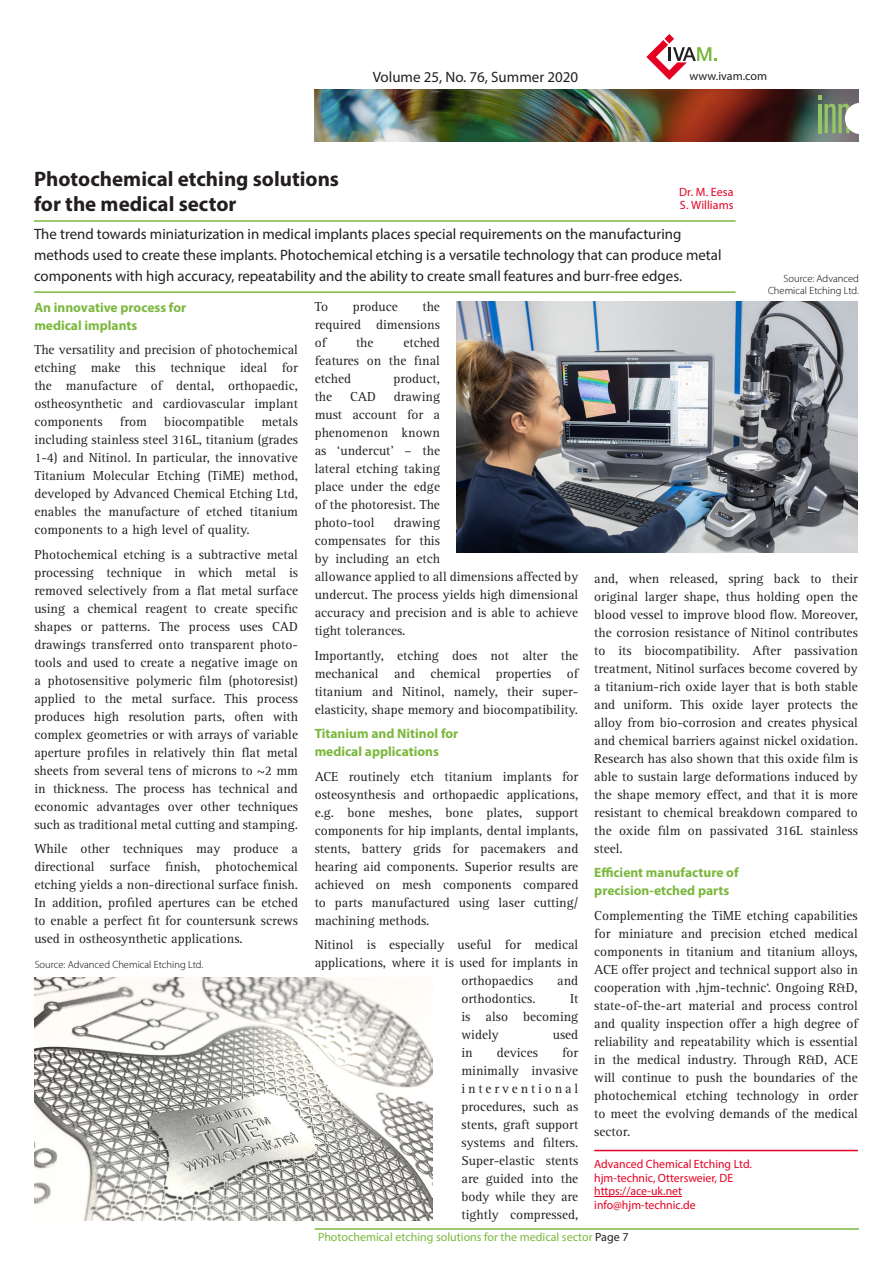
<style>
.page{position:relative;width:893px;height:1263px;background:#fff}
.page>*{position:absolute;margin:0;border:0;box-sizing:border-box;transform-origin:0 0}
._1_headline{font:700 21px/25.5px "Myriad Pro";color:#231f20}
._2_einleitung{font:15px/21px "Myriad Pro";color:#231f20}
.titel_ausgabe{font:15px "Myriad Pro";color:#231f20}
._4_1_fliesstext_bloc{font:13.5px/18px "Agfa Rotis Serif";color:#231f20;text-align:justify}
._4_1_fliesstext_bloc-2{font:700 13.5px/18px "Myriad Pro";color:#7bb83e}
._4_4_autor_firma{font:12px/13.5px "Myriad Pro";color:#e50023}
.t1{font:12px "Myriad Pro";color:#7bb83e}
._4_3_autor_name{font:12px/13.5px "Myriad Pro";letter-spacing:.005em;color:#e50023}
.t2{font:12px "Myriad Pro";color:#231f20}
._7_bildunterschrift{font:300 10.5px/12px "Myriad Pro";color:#000001;text-align:right}
.s1{color:#231f20}
</style>
<div class="page">
<img style="left:315px;top:89px;width:544px;height:53px">
<hr style="left:315px;top:1228px;width:544px;height:2px;background:#7bb83e">
<svg style="left:819px;top:96px;width:40px;height:38px"></svg>
<svg style="left:646px;top:34px;width:70px;height:46px"></svg>
<hr style="left:34px;top:220px;width:702px;height:2px;background:#7bb83e">
<hr style="left:34px;top:291px;width:702px;height:2px;background:#7bb83e">
<hr style="left:594px;top:1150px;width:264px;height:1px;background:#e50023">
<hr style="left:594px;top:1196px;width:88px;height:1px;background:#e50023">
<img style="left:34px;top:978px;width:398px;height:243px">
<img style="left:456px;top:302px;width:402px;height:251px">
<p class="titel_ausgabe" style="left:373px;top:68px;width:207px">Volume 25, No. 76, Summer 2020</p>
<p class="t2" style="left:690px;top:68px;width:79px">www.ivam.com</p>
<p class="_1_headline" style="left:34px;top:165px;width:307px">Photochemical etching solutions for the medical sector</p>
<p class="_2_einleitung" style="left:34px;top:223px;width:689px">The trend towards miniaturization in medical implants places special requirements on the manufacturing methods used to create these implants. Photochemical etching is a versatile technology that can produce metal components with high accuracy, repeatability and the ability to create small features and burr-free edges.</p>
<p class="_4_1_fliesstext_bloc-2" style="left:34px;top:298px;width:153px">An innovative process for medical implants</p>
<p class="_4_1_fliesstext_bloc" style="left:34px;top:341px;width:265px">The versatility and precision of photochemical etching make this technique ideal for the manufacture of dental, orthopaedic, ostheosynthetic and cardiovascular implant components</p>
<p class="_4_3_autor_name" style="left:679px;top:185px;width:56px">Dr. M. Eesa<br>S. Williams</p>
<p class="_7_bildunterschrift" style="left:768px;top:272px;width:92px">Source: Advanced<br>Chemical Etching Ltd.</p>
<p class="_4_1_fliesstext_bloc" style="left:315px;top:298px;width:15px">To</p>
<p class="_4_1_fliesstext_bloc" style="left:353px;top:298px;width:47px">produce</p>
<p class="_4_1_fliesstext_bloc" style="left:315px;top:298px;width:127px;text-indent:108px">the required dimensions of</p>
<p class="_4_1_fliesstext_bloc" style="left:315px;top:334px;width:127px;text-indent:89px">etched features on the final etched</p>
<p class="_4_1_fliesstext_bloc" style="left:356px;top:334px;width:19px">the</p>
<p class="_4_1_fliesstext_bloc" style="left:393px;top:370px;width:48px">product,</p>
<p class="_4_1_fliesstext_bloc" style="left:315px;top:388px;width:127px;text-indent:79px">drawing must account for a phenomenon known as ‘undercut’ – the lateral etching taking place under the edge of the photoresist. The photo-tool</p>
<p class="_4_1_fliesstext_bloc" style="left:315px;top:388px;width:19px">the</p>
<p class="_4_1_fliesstext_bloc" style="left:350px;top:388px;width:27px">CAD</p>
<p class="_4_1_fliesstext_bloc" style="left:34px;top:413px;width:265px;text-indent:227px">metals including stainless steel 316L, titanium (grades 1-4) and Nitinol. In particular, the innovative Titanium Molecular Etching (TiME) method, developed by Advanced Chemical Etching Ltd, enables the manufacture of etched titanium components to a high level of quality.</p>
<p class="_4_1_fliesstext_bloc" style="left:34px;top:546px;width:265px">Photochemical etching is a subtractive metal processing technique in which metal is removed selectively from a flat metal surface using a chemical reagent to create specific shapes or patterns. The process uses CAD drawings transferred onto transparent photo&shy;tools and used to create a negative image on a photosensitive polymeric film (photoresist) applied to the metal surface. This process produces high resolution parts, often with complex geometries or with arrays of variable aperture profiles in relatively thin flat metal sheets from several tens of microns to ~2 mm in thickness. The process has technical and economic advantages over other techniques such as traditional metal cutting and stamping.</p>
<p class="_4_1_fliesstext_bloc" style="left:34px;top:840px;width:265px">While other techniques may produce a directional surface finish, photochemical etching yields a non-directional surface finish.<br>In addition, profiled apertures can be etched to enable a perfect fit for countersunk screws used in ostheosynthetic applications.</p>
<p class="_4_1_fliesstext_bloc" style="left:120px;top:413px;width:29px">from</p>
<p class="_4_1_fliesstext_bloc" style="left:164px;top:413px;width:81px">biocompatible</p>
<p class="_4_1_fliesstext_bloc" style="left:315px;top:514px;width:265px;text-align:left;text-indent:79px">drawing<br>compensates for this<br>by including an etch<br>allowance applied to all dimensions affected by undercut. The process yields high dimensional accuracy and precision and is able to achieve tight tolerances.</p>
<p class="_4_1_fliesstext_bloc" style="left:315px;top:647px;width:265px">Importantly, etching does not alter the mechanical and chemical properties of titanium and Nitinol, namely, their super&shy;elasticity, shape memory and biocompatibility.</p>
<p class="_4_1_fliesstext_bloc-2" style="left:315px;top:724px;width:145px">Titanium and Nitinol for medical applications</p>
<p class="_4_1_fliesstext_bloc" style="left:315px;top:767px;width:265px">ACE routinely etch titanium implants for osteosynthesis and orthopaedic applications, e.g. bone meshes, bone plates, support components for hip implants, dental implants, stents, battery grids for pacemakers and hearing aid components. Superior results are achieved on mesh components compared to parts manufactured using laser cutting/ machining methods.</p>
<p class="_4_1_fliesstext_bloc" style="left:315px;top:936px;width:265px">Nitinol is especially useful for medical</p>
<p class="_4_1_fliesstext_bloc" style="left:315px;top:954px;width:265px">applications, where it is used for implants in</p>
<p class="_4_1_fliesstext_bloc" style="left:461px;top:972px;width:73px">orthopaedics</p>
<p class="_4_1_fliesstext_bloc" style="left:557px;top:972px;width:23px">and</p>
<p class="_4_1_fliesstext_bloc" style="left:461px;top:990px;width:76px">orthodontics.</p>
<p class="_4_1_fliesstext_bloc" style="left:594px;top:570px;width:265px">and, when released, spring back to their original larger shape, thus holding open the blood vessel to improve blood flow. Moreover, the corrosion resistance of Nitinol contributes to its biocompatibility. After passivation treatment, Nitinol surfaces become covered by a titanium-rich oxide layer that is both stable and uniform. This oxide layer protects the alloy from bio-corrosion and creates physical and chemical barriers against nickel oxidation.<br>Research has also shown that this oxide film is able to sustain large deformations induced by the shape memory effect, and that it is more resistant to chemical breakdown compared to the oxide film on passivated 316L stainless steel.</p>
<p class="_4_1_fliesstext_bloc-2" style="left:594px;top:863px;width:146px">Efficient manufacture of precision-etched parts</p>
<p class="_4_1_fliesstext_bloc" style="left:594px;top:906px;width:265px">Complementing the TiME etching capabilities for miniature and precision etched medical components in titanium and titanium alloys, ACE offer project and technical support also in cooperation with ‚hjm-technic‘. Ongoing R&amp;D, state-of-the-art material and process control and quality inspection offer a high degree of reliability and repeatability which is essential in the medical industry. Through R&amp;D, ACE will continue to push the boundaries of the photochemical etching technology in order to meet the evolving demands of the medical sector.</p>
<p class="_4_4_autor_firma" style="left:594px;top:1157px;width:159px">Advanced Chemical Etching Ltd. hjm-technic, Ottersweier, DE https://ace-uk.net info@hjm-technic.de</p>
<p class="_7_bildunterschrift" style="left:35px;top:958px;width:170px">Source: Advanced Chemical Etching Ltd.</p>
<p class="_4_1_fliesstext_bloc" style="left:461px;top:990px;width:118px;text-indent:109px">It is also becoming widely</p>
<p class="_4_1_fliesstext_bloc" style="left:553px;top:1026px;width:27px">used</p>
<p class="_4_1_fliesstext_bloc" style="left:461px;top:1044px;width:118px;text-indent:101px">for minimally invasive interventional procedures, such as stents, graft support systems and filters.<br>Super-elastic stents are guided into the body while they are tightly compressed,</p>
<p class="_4_1_fliesstext_bloc" style="left:461px;top:1044px;width:13px">in</p>
<p class="_4_1_fliesstext_bloc" style="left:497px;top:1044px;width:43px">devices</p>
<p class="t1" style="left:318px;top:1230px;width:312px">Photochemical etching solutions for the medical sector <span class="s1">Page 7</span></p>
</div>
